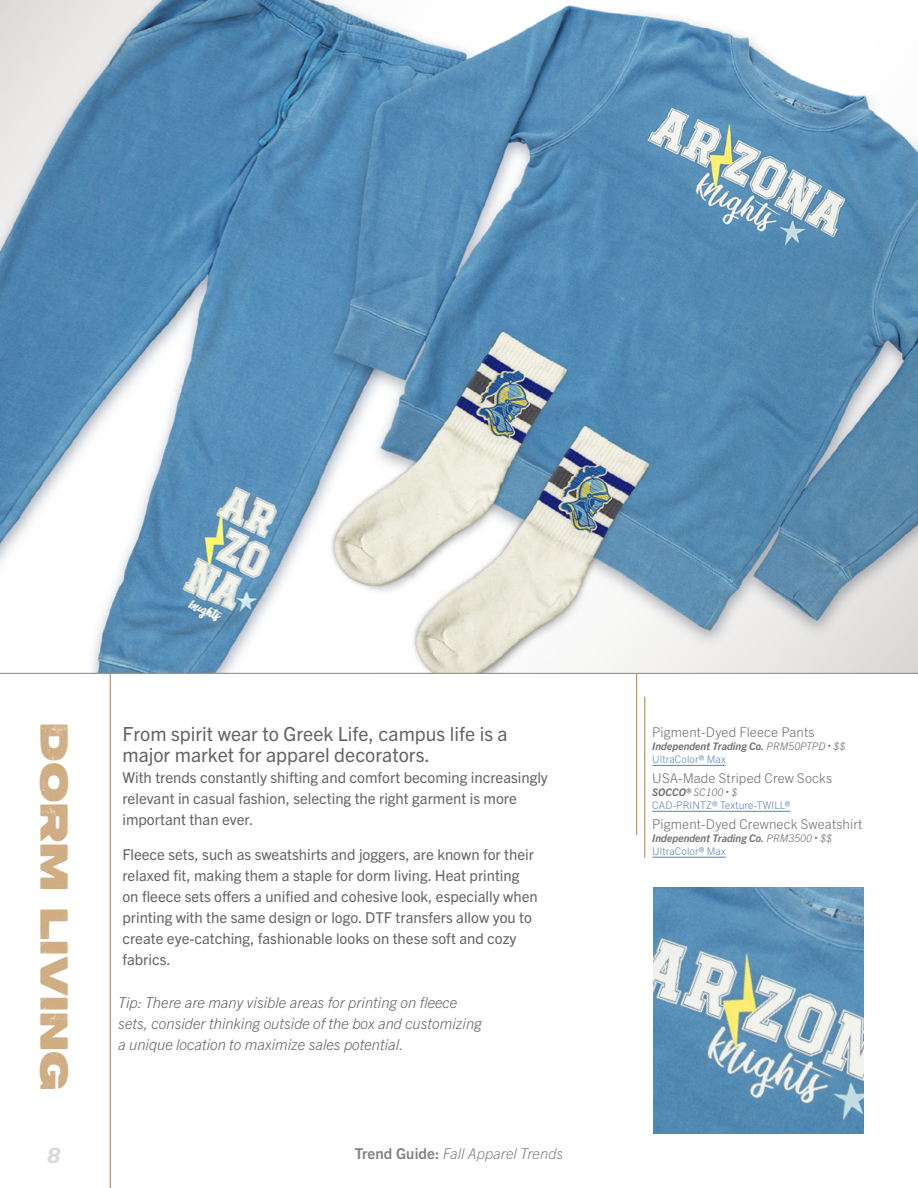
<style>
.page{position:relative;width:918px;height:1188px;background:#fff}
.page>*{position:absolute;margin:0;border:0;box-sizing:border-box;transform-origin:0 0}
.t1{font:39px "Peckham Press";letter-spacing:.01em;color:#d1ad84}
.t2{font:italic 22.5px "Aglet Slab VF";color:#dbdbdb}
.t3{font:19.5px/21px "Trade Gothic Next LT Pro";color:#636466}
.t4{font:15px/21px "Trade Gothic Next LT Pro";color:#636466}
.t5{font:italic 300 15px/21px "Trade Gothic Next LT Pro";color:#636466}
.t6{font:italic 300 15px "Trade Gothic Next LT Pro";color:#808285}
.t7{font:300 13.5px "Trade Gothic Next LT Pro";letter-spacing:.01em;color:#6d6e71}
.t8{font:italic 700 10.5px/13.2px "Trade Gothic Next LT Pro";color:#6d6e71}
.t9{font:300 10.5px/13.2px "Trade Gothic Next LT Pro";letter-spacing:.01em;color:#627fb5}
.s1{font-weight:300}
.s2{font-weight:300;font-size:6px}
.s3{font-weight:300;font-style:normal;color:#627fb5}
.s4{font-weight:700;font-style:italic;color:#6d6e71}
.s5{font-style:italic;color:#6d6e71}
.s6{font-style:italic;font-size:6px;color:#6d6e71}
.s7{font-weight:700;font-style:normal}
</style>
<div class="page">
<hr style="left:644px;top:697px;width:1px;height:160px;background:#bd8a4f">
<hr style="left:636px;top:674px;width:1px;height:161px;background:#bd8a4f">
<hr style="left:110px;top:652px;width:1px;height:536px;background:#bd8a4f">
<img style="left:0;top:0;width:918px;height:673px">
<hr style="left:0;top:673px;width:918px;height:1px;background:#bd8a4f">
<img style="left:653px;top:888px;width:211px;height:246px">
<hr style="left:652px;top:765px;width:74px;height:1px;background:#627fb5">
<hr style="left:652px;top:811px;width:138px;height:1px;background:#627fb5">
<hr style="left:652px;top:857px;width:74px;height:1px;background:#627fb5">
<h1 class="t1" style="left:73px;top:723px;width:369px;rotate:90deg">DORM LIVING</h1>
<p class="t7" style="left:652px;top:722px;width:164px">Pigment-Dyed Fleece Pants</p>
<h3 class="t3" style="left:122px;top:722px;width:387px">From spirit wear to Greek Life, campus life is a major market for apparel decorators.</h3>
<p class="t4" style="left:122px;top:766px;width:427px">With trends constantly shifting and comfort becoming increasingly relevant in casual fashion, selecting the right garment is more important than ever.</p>
<p class="t4" style="left:122px;top:843px;width:417px">Fleece sets, such as sweatshirts and joggers, are known for their relaxed fit, making them a staple for dorm living. Heat printing on fleece sets offers a unified and cohesive look, especially when printing with the same design or logo. DTF transfers allow you to create eye-catching, fashionable looks on these soft and cozy fabrics.</p>
<p class="t8" style="left:652px;top:739px;width:195px">Independent Trading Co. <span class="s1">PRM50PTPD</span> <span class="s2">•</span> <span class="s1">$$<br></span><span class="s3">UltraColor® Max</span></p>
<p class="t7" style="left:652px;top:768px;width:181px">USA-Made Striped Crew Socks</p>
<p class="t9" style="left:652px;top:785px;width:140px"><span class="s4">SOCCO®</span> <span class="s5">SC100</span> <span class="s6">•</span> <span class="s5">$<br></span>CAD-PRINTZ® Texture-TWILL®</p>
<p class="t7" style="left:652px;top:814px;width:212px">Pigment-Dyed Crewneck Sweatshirt</p>
<p class="t8" style="left:652px;top:831px;width:181px">Independent Trading Co. <span class="s1">PRM3500</span> <span class="s2">•</span> <span class="s1">$$<br></span><span class="s3">UltraColor® Max</span></p>
<p class="t5" style="left:118px;top:991px;width:365px">Tip: There are many visible areas for printing on fleece sets, consider thinking outside of the box and customizing a unique location to maximize sales potential.</p>
<h2 class="t2" style="left:47px;top:1142px;width:15px">8</h2>
<p class="t6" style="left:355px;top:1143px;width:210px"><span class="s7">Trend Guide:</span> Fall Apparel Trends</p>
</div>
